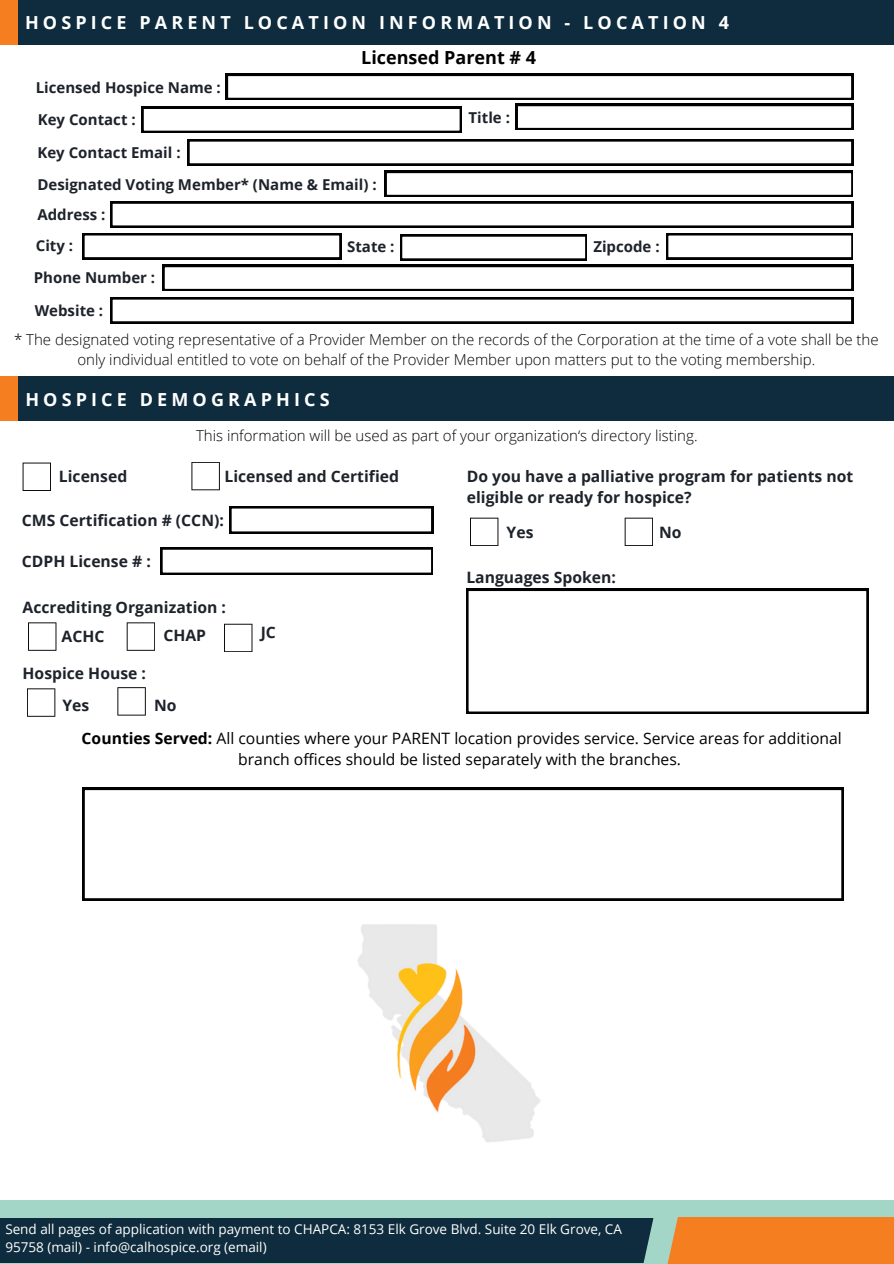
<style>
.page{position:relative;width:894px;height:1264px;background:#fff}
.page>*{position:absolute;margin:0;border:0;box-sizing:border-box;transform-origin:0 0}
.t1{font:700 18px "Open Sans";letter-spacing:.23em;color:#fff}
.t2{font:700 18px "Open Sans";color:#000}
.t3{font:700 15.75px/21.1px "Open Sans";color:#1e232b}
.t4{font:15.75px/21.3px "Open Sans";color:#000;text-align:center}
.t5{font:300 15px/20.2px "Open Sans";color:#000;text-align:center}
.t6{font:700 15px "Open Sans";color:#1e232b}
.t7{font:13.5px/18px "Open Sans";color:#fff}
.s1{font-weight:700}
</style>
<div class="page">
<div style="left:0;top:1199px;width:893px;height:64px;background:#a4d6c8"></div>
<div style="left:0;top:1217px;width:659px;height:45px;background:#0e2c3d"></div>
<div style="left:655px;top:1217px;width:238px;height:46px;background:#f57e20"></div>
<svg style="left:626px;top:1199px;width:68px;height:64px"></svg>
<div style="left:0;top:0;width:893px;height:44px;background:#0e2c3d"></div>
<div style="left:0;top:0;width:18px;height:44px;background:#f57e20"></div>
<div style="left:0;top:377px;width:893px;height:44px;background:#0e2c3d"></div>
<div style="left:0;top:377px;width:18px;height:44px;background:#f57e20"></div>
<svg style="left:470px;top:517px;width:28px;height:29px"></svg>
<svg style="left:624px;top:517px;width:29px;height:29px"></svg>
<svg style="left:27px;top:688px;width:28px;height:28px"></svg>
<svg style="left:117px;top:687px;width:29px;height:28px"></svg>
<svg style="left:23px;top:462px;width:28px;height:29px"></svg>
<svg style="left:191px;top:462px;width:29px;height:28px"></svg>
<svg style="left:28px;top:622px;width:28px;height:28px"></svg>
<svg style="left:127px;top:622px;width:28px;height:28px"></svg>
<svg style="left:224px;top:623px;width:28px;height:29px"></svg>
<svg style="left:229px;top:506px;width:204px;height:27px"></svg>
<svg style="left:160px;top:547px;width:273px;height:27px"></svg>
<svg style="left:466px;top:589px;width:402px;height:124px"></svg>
<svg style="left:83px;top:787px;width:760px;height:113px"></svg>
<img style="left:358px;top:924px;width:182px;height:218px">
<svg style="left:110px;top:297px;width:743px;height:26px"></svg>
<svg style="left:141px;top:74px;width:712px;height:59px"></svg>
<svg style="left:187px;top:139px;width:666px;height:26px"></svg>
<svg style="left:82px;top:233px;width:771px;height:58px"></svg>
<svg style="left:110px;top:171px;width:743px;height:56px"></svg>
<h2 class="t1" style="left:25px;top:10px;width:705px">HOSPICE PARENT LOCATION INFORMATION - LOCATION 4</h2>
<h3 class="t2" style="left:361px;top:45px;width:176px">Licensed Parent # 4</h3>
<h3 class="t6" style="left:36px;top:76px;width:186px">Licensed Hospice Name :</h3>
<h4 class="t6" style="left:38px;top:109px;width:99px">Key Contact :</h4>
<h4 class="t6" style="left:468px;top:107px;width:43px">Title :</h4>
<h5 class="t6" style="left:37px;top:142px;width:145px">Key Contact Email :</h5>
<p class="t6" style="left:37px;top:173px;width:340px">Designated Voting Member* (Name &amp; Email) :</p>
<h4 class="t6" style="left:37px;top:203px;width:70px">Address :</h4>
<h4 class="t6" style="left:36px;top:235px;width:39px">City :</h4>
<h4 class="t6" style="left:347px;top:236px;width:49px">State :</h4>
<h4 class="t6" style="left:593px;top:236px;width:68px">Zipcode :</h4>
<h4 class="t6" style="left:34px;top:267px;width:123px">Phone Number :</h4>
<p class="t6" style="left:35px;top:300px;width:70px">Website :</p>
<h3 class="t5" style="left:14px;top:328px;width:865px">* The designated voting representative of a Provider Member on the records of the Corporation at the time of a vote shall be the only individual entitled to vote on behalf of the Provider Member upon matters put to the voting membership.</h3>
<h4 class="t1" style="left:25px;top:386px;width:305px">HOSPICE DEMOGRAPHICS</h4>
<h4 class="t5" style="left:196px;top:425px;width:503px">This information will be used as part of your organization‘s directory listing.</h4>
<h4 class="t3" style="left:59px;top:465px;width:70px">Licensed</h4>
<h4 class="t3" style="left:224px;top:465px;width:176px">Licensed and Certified</h4>
<h4 class="t3" style="left:22px;top:509px;width:203px">CMS Certification # (CCN):</h4>
<h4 class="t3" style="left:22px;top:550px;width:130px">CDPH License # :</h4>
<h4 class="t3" style="left:23px;top:596px;width:205px">Accrediting Organization :</h4>
<h4 class="t3" style="left:62px;top:625px;width:44px">ACHC</h4>
<h4 class="t3" style="left:163px;top:624px;width:44px">CHAP</h4>
<h4 class="t3" style="left:261px;top:621px;width:17px">JC</h4>
<h4 class="t3" style="left:23px;top:662px;width:125px">Hospice House :</h4>
<h5 class="t3" style="left:62px;top:694px;width:28px">Yes</h5>
<h1 class="t3" style="left:154px;top:694px;width:24px">No</h1>
<h4 class="t3" style="left:466px;top:465px;width:388px">Do you have a palliative program for patients not eligible or ready for hospice?</h4>
<h4 class="t3" style="left:506px;top:521px;width:28px">Yes</h4>
<h4 class="t3" style="left:658px;top:521px;width:24px">No</h4>
<h5 class="t3" style="left:466px;top:566px;width:151px">Languages Spoken:</h5>
<h4 class="t4" style="left:82px;top:727px;width:761px"><span class="s1">Counties Served:</span> All counties where your PARENT location provides service. Service areas for additional branch offices should be listed separately with the branches.</h4>
<h1 class="t7" style="left:5px;top:1220px;width:618px">Send all pages of application with payment to CHAPCA: 8153 Elk Grove Blvd. Suite 20 Elk Grove, CA<br>95758 (mail) - info@calhospice.org (email)</h1>
</div>
